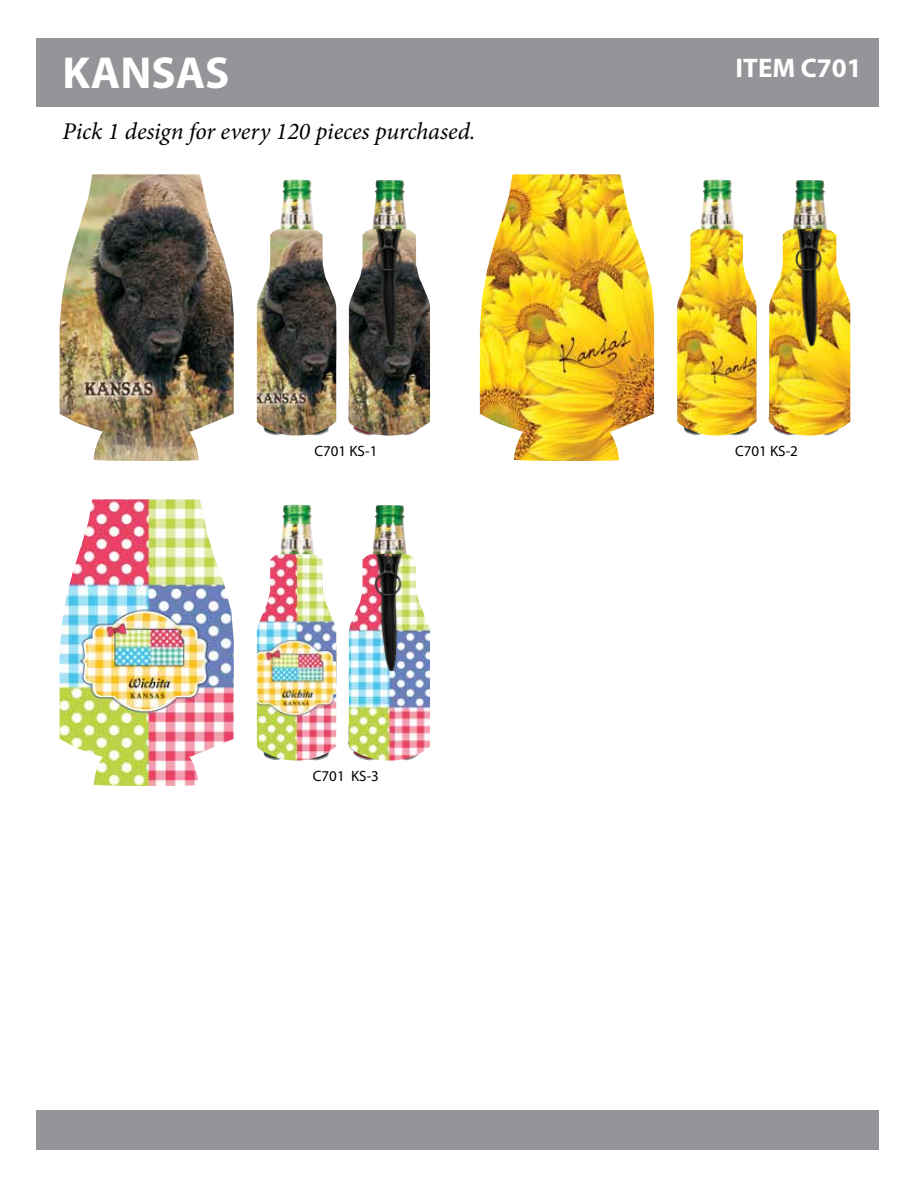
<style>
.page{position:relative;width:918px;height:1188px;background:#fff}
.page>*{position:absolute;margin:0;border:0;box-sizing:border-box;transform-origin:0 0}
.t1{font:700 45px "Myriad Pro";color:#fff}
.t2{font:700 27px "Myriad Pro";color:#fff}
.t3{font:italic 24px "Minion Pro";letter-spacing:-.005em;color:#000}
.t4{font:15px "Myriad Pro";color:#000}
</style>
<div class="page">
<div style="left:36px;top:39px;width:843px;height:68px;background:#939598"></div>
<div style="left:36px;top:1110px;width:843px;height:40px;background:#939598"></div>
<img style="left:280px;top:180px;width:11px;height:49px">
<img style="left:372px;top:180px;width:12px;height:49px">
<img style="left:60px;top:174px;width:174px;height:287px">
<img style="left:257px;top:229px;width:79px;height:207px">
<img style="left:349px;top:231px;width:81px;height:205px">
<img style="left:366px;top:229px;width:49px;height:118px">
<img style="left:700px;top:180px;width:12px;height:49px">
<img style="left:792px;top:180px;width:12px;height:49px">
<img style="left:480px;top:174px;width:174px;height:287px">
<img style="left:677px;top:229px;width:80px;height:207px">
<img style="left:769px;top:231px;width:81px;height:205px">
<img style="left:787px;top:229px;width:48px;height:118px">
<img style="left:280px;top:505px;width:11px;height:49px">
<img style="left:372px;top:505px;width:12px;height:49px">
<img style="left:60px;top:499px;width:174px;height:287px">
<img style="left:257px;top:554px;width:79px;height:207px">
<img style="left:349px;top:556px;width:81px;height:205px">
<img style="left:366px;top:554px;width:49px;height:118px">
<h1 class="t1" style="left:63px;top:43px;width:168px">KANSAS</h1>
<p class="t2" style="left:736px;top:51px;width:128px">ITEM C701</p>
<p class="t3" style="left:63px;top:115px;width:414px">Pick 1 design for every 120 pieces purchased.</p>
<p class="t4" style="left:315px;top:442px;width:64px">C701 KS-1</p>
<p class="t4" style="left:735px;top:442px;width:64px">C701 KS-2</p>
<p class="t4" style="left:313px;top:767px;width:68px">C701 KS-3</p>
</div>
